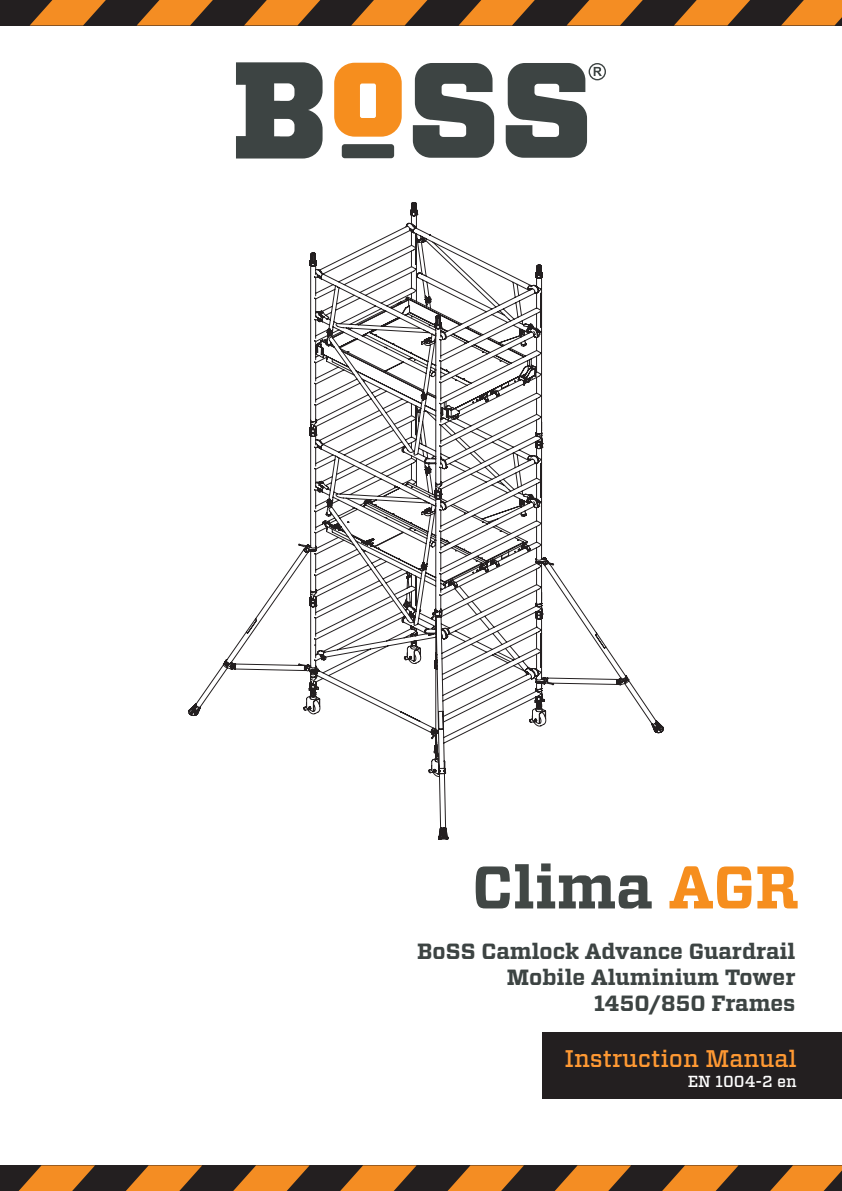
<style>
.page{position:relative;width:842px;height:1191px;background:#fff}
.page>*{position:absolute;margin:0;border:0;box-sizing:border-box;transform-origin:0 0}
.t1{font:700 60px "Vitesse";color:#414745}
.t2{font:500 24px "Vitesse";color:#f93}
.t3{font:700 22px/26.4px "Vitesse";color:#3d4443;text-align:right}
.t4{font:500 16px "Vitesse";color:#fff}
.s1{color:#f68e1e}
</style>
<div class="page">
<div style="left:0;top:0;width:842px;height:25px;background:#231f20"></div>
<svg style="left:30px;top:0;width:76px;height:25px"></svg>
<svg style="left:137px;top:0;width:76px;height:25px"></svg>
<svg style="left:244px;top:0;width:76px;height:25px"></svg>
<svg style="left:351px;top:0;width:77px;height:25px"></svg>
<svg style="left:459px;top:0;width:76px;height:25px"></svg>
<svg style="left:567px;top:0;width:76px;height:25px"></svg>
<svg style="left:674px;top:0;width:76px;height:25px"></svg>
<div style="left:0;top:1165px;width:842px;height:25px;background:#231f20"></div>
<svg style="left:127px;top:1165px;width:75px;height:25px"></svg>
<svg style="left:234px;top:1165px;width:75px;height:25px"></svg>
<svg style="left:341px;top:1165px;width:75px;height:25px"></svg>
<svg style="left:448px;top:1165px;width:76px;height:25px"></svg>
<svg style="left:555px;top:1165px;width:76px;height:25px"></svg>
<svg style="left:663px;top:1165px;width:75px;height:25px"></svg>
<svg style="left:236px;top:62px;width:87px;height:96px"></svg>
<svg style="left:334px;top:63px;width:68px;height:74px"></svg>
<svg style="left:413px;top:63px;width:81px;height:95px"></svg>
<div style="left:342px;top:144px;width:52px;height:14px;background:#3d4443;border-radius:3px"></div>
<svg style="left:506px;top:63px;width:100px;height:95px"></svg>
<div style="left:542px;top:1032px;width:300px;height:66px;background:#231f20"></div>
<svg style="left:188px;top:202px;width:476px;height:637px"></svg>
<svg style="left:0;top:1165px;width:95px;height:26px"></svg>
<svg style="left:781px;top:0;width:61px;height:25px"></svg>
<svg style="left:755px;top:1165px;width:87px;height:26px"></svg>
<p class="t1" style="left:472px;top:847px;width:328px">Clima <span class="s1">AGR</span></p>
<p class="t3" style="left:417px;top:938px;width:380px">BoSS Camlock Advance Guardrail<br>Mobile Aluminium Tower<br>1450/850 Frames</p>
<p class="t2" style="left:564px;top:1042px;width:234px">Instruction Manual</p>
<p class="t4" style="left:688px;top:1070px;width:111px">EN 1004-2 en</p>
</div>
